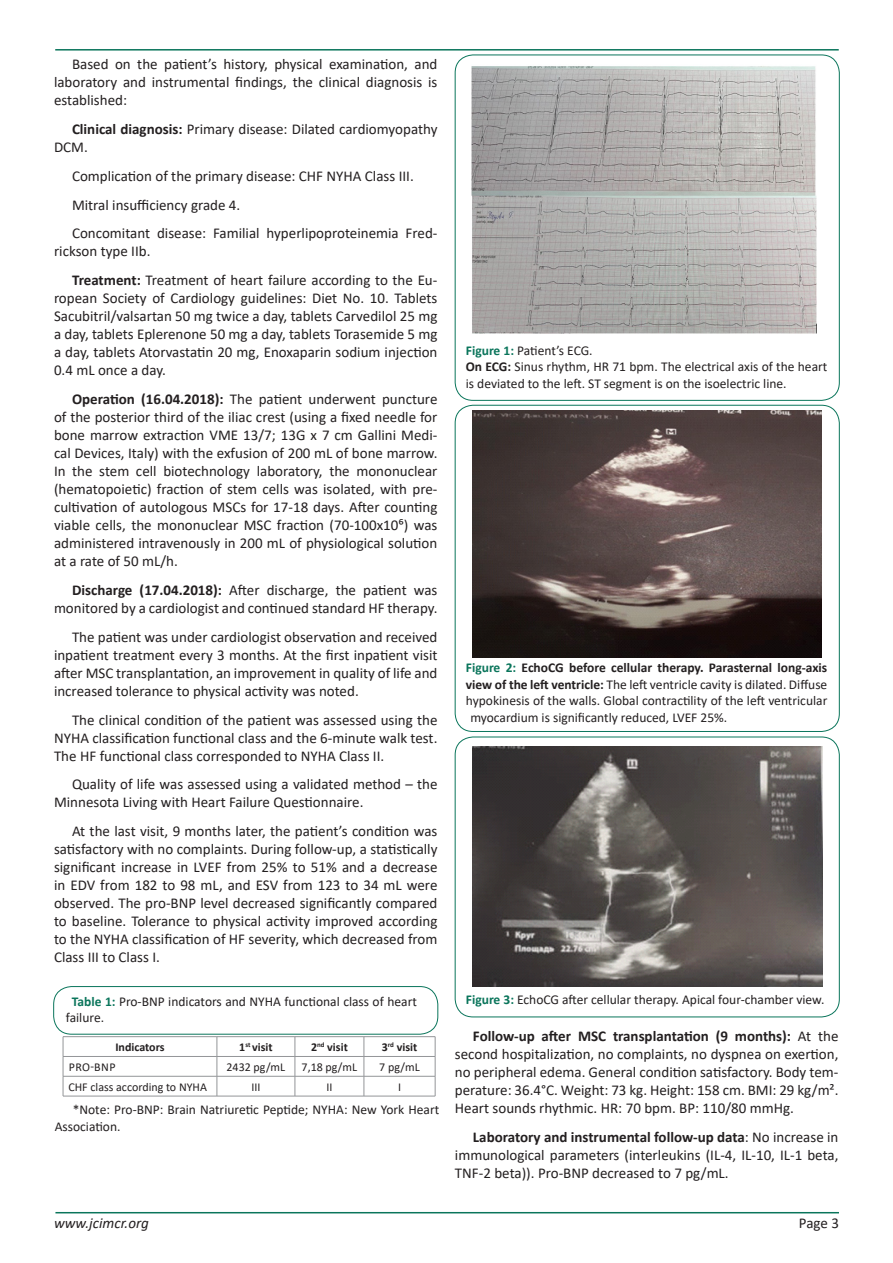
<style>
.page{position:relative;width:893px;height:1263px;background:#fff}
.page>*{position:absolute;margin:0;border:0;box-sizing:border-box;transform-origin:0 0}
.t1{font:15px/18px "Calibri";color:#231f20;text-align:justify}
.t2{font:italic 15px "Calibri";color:#231f20}
.t3{font:13.5px/16.5px "Calibri";color:#231f20}
.t4{font:700 13.5px "Calibri";color:#231f20}
.t5{font:12px "Calibri";color:#231f20}
.t6{font:700 12px "Calibri";color:#231f20}
.s1{font-weight:700}
.s2{font-weight:700;color:#0a755b}
.s3{color:#0a755b}
</style>
<div class="page">
<hr style="left:55px;top:1212px;width:784px;height:1px;background:#0a755b">
<hr style="left:55px;top:49px;width:784px;height:2px;background:#0a755b">
<div style="left:53px;top:986px;width:385px;height:48px;border:1px solid #0a755b;border-radius:18px"></div>
<hr style="left:63px;top:1036px;width:154px;height:1px;background:#939598">
<hr style="left:217px;top:1036px;width:78px;height:1px;background:#939598">
<hr style="left:295px;top:1036px;width:69px;height:1px;background:#939598">
<hr style="left:364px;top:1036px;width:71px;height:1px;background:#939598">
<hr style="left:63px;top:1056px;width:154px;height:1px;background:#939598">
<hr style="left:217px;top:1056px;width:78px;height:1px;background:#939598">
<hr style="left:295px;top:1056px;width:69px;height:1px;background:#939598">
<hr style="left:364px;top:1056px;width:71px;height:1px;background:#939598">
<hr style="left:63px;top:1076px;width:154px;height:1px;background:#939598">
<svg style="left:63px;top:1037px;width:1px;height:59px"></svg>
<hr style="left:217px;top:1076px;width:78px;height:1px;background:#939598">
<svg style="left:217px;top:1037px;width:1px;height:59px"></svg>
<hr style="left:295px;top:1076px;width:69px;height:1px;background:#939598">
<svg style="left:295px;top:1037px;width:1px;height:59px"></svg>
<hr style="left:364px;top:1076px;width:71px;height:1px;background:#939598">
<svg style="left:364px;top:1037px;width:1px;height:59px"></svg>
<svg style="left:435px;top:1037px;width:1px;height:59px"></svg>
<hr style="left:63px;top:1096px;width:154px;height:1px;background:#939598">
<hr style="left:217px;top:1096px;width:78px;height:1px;background:#939598">
<hr style="left:295px;top:1096px;width:69px;height:1px;background:#939598">
<hr style="left:364px;top:1096px;width:71px;height:1px;background:#939598">
<div style="left:455px;top:55px;width:384px;height:346px;border:1px solid #0a755b;border-radius:18px"></div>
<img style="left:472px;top:66px;width:345px;height:267px">
<div style="left:455px;top:405px;width:384px;height:327px;border:1px solid #0a755b;border-radius:18px"></div>
<img style="left:472px;top:411px;width:349px;height:247px">
<div style="left:455px;top:737px;width:384px;height:280px;border:1px solid #0a755b;border-radius:18px"></div>
<img style="left:473px;top:746px;width:349px;height:240px">
<p class="t1" style="left:54px;top:55px;width:385px;text-indent:18px">Based on the patient’s history, physical examination, and laboratory and instrumental findings, the clinical diagnosis is established:</p>
<p class="t1" style="left:54px;top:120px;width:385px;text-indent:18px"><span class="s1">Clinical diagnosis:</span> Primary disease: Dilated cardiomyopathy<br>DCM.</p>
<p class="t1" style="left:72px;top:166px;width:343px">Complication of the primary disease: CHF NYHA Class III.</p>
<p class="t1" style="left:72px;top:195px;width:170px">Mitral insufficiency grade 4.</p>
<p class="t1" style="left:54px;top:224px;width:385px;text-indent:18px">Concomitant disease: Familial hyperlipoproteinemia Fred&shy;rickson type IIb.</p>
<p class="t1" style="left:54px;top:271px;width:385px;text-indent:18px"><span class="s1">Treatment:</span> Treatment of heart failure according to the Eu&shy;ropean Society of Cardiology guidelines: Diet No. 10. Tablets Sacubitril/valsartan 50 mg twice a day, tablets Carvedilol 25 mg a day, tablets Eplerenone 50 mg a day, tablets Torasemide 5 mg a day, tablets Atorvastatin 20 mg, Enoxaparin sodium injection 0.4 mL once a day.</p>
<p class="t1" style="left:54px;top:390px;width:385px;text-indent:18px"><span class="s1">Operation (16.04.2018):</span> The patient underwent puncture of the posterior third of the iliac crest (using a fixed needle for bone marrow extraction VME 13/7; 13G x 7 cm Gallini Medi&shy;cal Devices, Italy) with the exfusion of 200 mL of bone marrow.<br>In the stem cell biotechnology laboratory, the mononuclear (hematopoietic) fraction of stem cells was isolated, with pre&shy;cultivation of autologous MSCs for 17-18 days. After counting viable cells, the mononuclear MSC fraction (70-100x10⁶) was administered intravenously in 200 mL of physiological solution at a rate of 50 mL/h.</p>
<p class="t1" style="left:54px;top:580px;width:385px;text-align:right"><span class="s1">Discharge (17.04.2018):</span> After discharge, the patient was monitored by a cardiologist and continued standard HF therapy.</p>
<p class="t1" style="left:54px;top:627px;width:385px;text-indent:18px">The patient was under cardiologist observation and received inpatient treatment every 3 months. At the first inpatient visit after MSC transplantation, an improvement in quality of life and increased tolerance to physical activity was noted.</p>
<p class="t1" style="left:54px;top:710px;width:385px;text-indent:18px">The clinical condition of the patient was assessed using the NYHA classification functional class and the 6-minute walk test.<br>The HF functional class corresponded to NYHA Class II.</p>
<p class="t1" style="left:54px;top:775px;width:385px;text-indent:18px">Quality of life was assessed using a validated method – the<br>Minnesota Living with Heart Failure Questionnaire.</p>
<p class="t1" style="left:54px;top:822px;width:385px;text-indent:18px">At the last visit, 9 months later, the patient’s condition was satisfactory with no complaints. During follow-up, a statistically significant increase in LVEF from 25% to 51% and a decrease in EDV from 182 to 98 mL, and ESV from 123 to 34 mL were observed. The pro-BNP level decreased significantly compared to baseline. Tolerance to physical activity improved according to the NYHA classification of HF severity, which decreased from Class III to Class I.</p>
<p class="t3" style="left:66px;top:993px;width:353px;text-indent:6px"><span class="s2">Table 1:</span> Pro-BNP indicators and NYHA functional class of heart failure.</p>
<p class="t6" style="left:115px;top:1038px;width:51px">Indicators</p>
<p class="t6" style="left:239px;top:1038px;width:35px">1<sup>st</sup> visit</p>
<p class="t6" style="left:311px;top:1038px;width:38px">2<sup>nd</sup> visit</p>
<p class="t6" style="left:382px;top:1038px;width:37px">3<sup>rd</sup> visit</p>
<p class="t5" style="left:69px;top:1058px;width:49px">PRO-BNP</p>
<p class="t5" style="left:227px;top:1058px;width:60px">2432 pg/mL</p>
<p class="t5" style="left:302px;top:1058px;width:57px">7,18 pg/mL</p>
<p class="t5" style="left:379px;top:1058px;width:42px">7 pg/mL</p>
<p class="t5" style="left:68px;top:1078px;width:140px">CHF class according to NYHA</p>
<p class="t5" style="left:251px;top:1078px;width:11px">III</p>
<p class="t5" style="left:326px;top:1078px;width:8px">II</p>
<p class="t5" style="left:398px;top:1078px;width:5px">I</p>
<p class="t3" style="left:55px;top:1101px;width:386px;text-indent:18px">*Note: Pro-BNP: Brain Natriuretic Peptide; NYHA: New York Heart<br>Association.</p>
<p class="t3" style="left:466px;top:342px;width:128px"><span class="s2">Figure 1:</span> Patient’s ECG.</p>
<p class="t3" style="left:466px;top:358px;width:363px"><span class="s1">On ECG:</span> Sinus rhythm, HR 71 bpm. The electrical axis of the heart is deviated to the left. ST segment is on the isoelectric line.</p>
<p class="t4" style="left:466px;top:658px;width:363px"><span class="s3">Figure 2:</span> EchoCG before cellular therapy. Parasternal long-axis</p>
<p class="t3" style="left:466px;top:675px;width:363px"><span class="s1">view of the left ventricle:</span> The left ventricle cavity is dilated. Diffuse</p>
<p class="t3" style="left:466px;top:692px;width:363px">hypokinesis of the walls. Global contractility of the left ventricular</p>
<p class="t3" style="left:470px;top:708px;width:258px">myocardium is significantly reduced, LVEF 25%.</p>
<p class="t3" style="left:466px;top:991px;width:360px"><span class="s2">Figure 3:</span> EchoCG after cellular therapy. Apical four-chamber view.</p>
<p class="t1" style="left:455px;top:1027px;width:385px;text-indent:18px"><span class="s1">Follow-up after MSC transplantation (9 months):</span> At the second hospitalization, no complaints, no dyspnea on exertion, no peripheral edema. General condition satisfactory. Body tem&shy;perature: 36.4°C. Weight: 73 kg. Height: 158 cm. BMI: 29 kg/m².<br>Heart sounds rhythmic. HR: 70 bpm. BP: 110/80 mmHg.</p>
<p class="t1" style="left:455px;top:1128px;width:385px;text-indent:18px"><span class="s1">Laboratory and instrumental follow-up data</span>: No increase in immunological parameters (interleukins (IL-4, IL-10, IL-1 beta, TNF-2 beta)). Pro-BNP decreased to 7 pg/mL.</p>
<p class="t2" style="left:54px;top:1212px;width:96px">www.jcimcr.org</p>
<p class="t1" style="left:799px;top:1213px;width:42px">Page 3</p>
</div>
